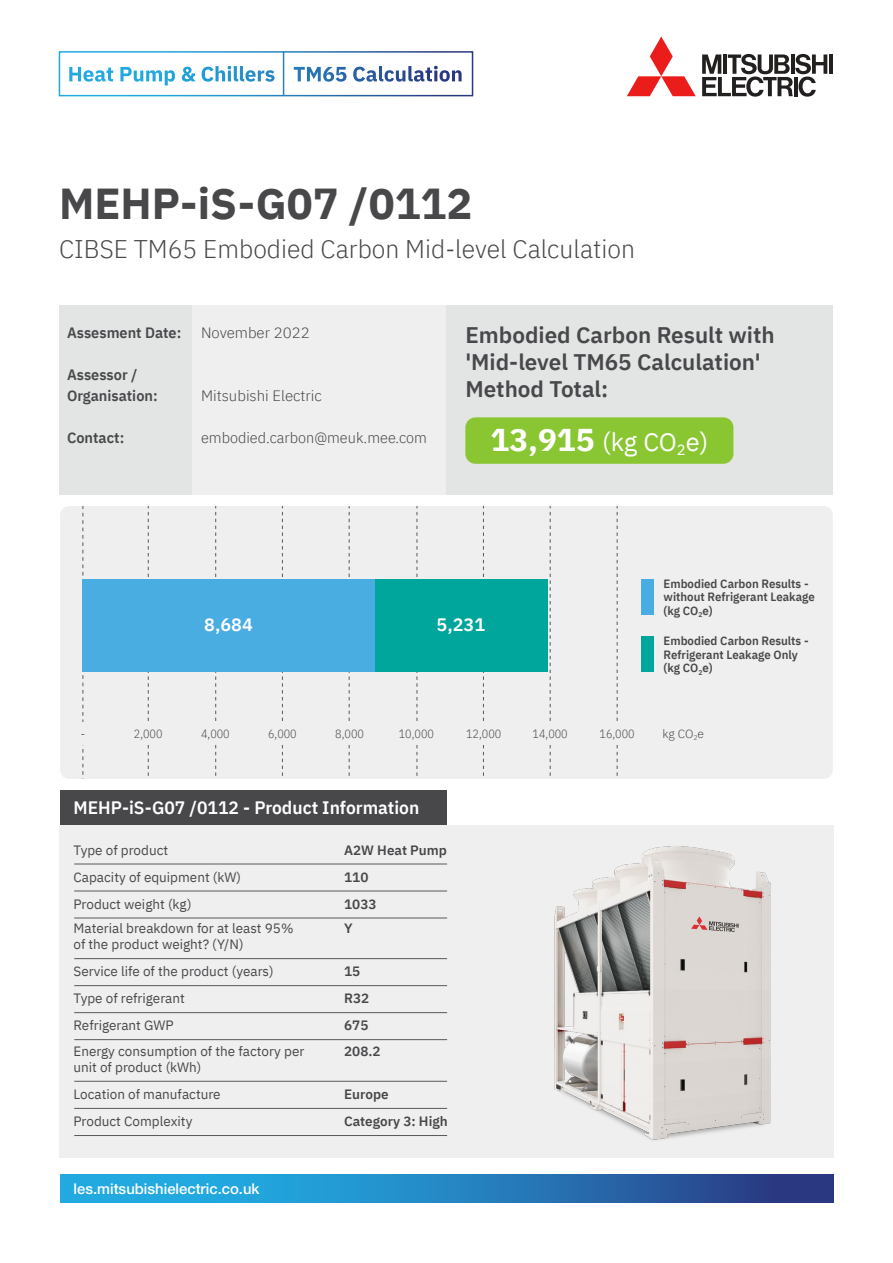
<style>
.page{position:relative;width:893px;height:1263px;background:#fff}
.page>*{position:absolute;margin:0;border:0;box-sizing:border-box;transform-origin:0 0}
.t1{font:700 43.2px "IBM Plex Sans";color:#48484b}
.t2{font:300 25.5px "IBM Plex Sans";color:#48484b}
.t3{font:25.5px "IBM Plex Sans";color:#fff}
.t4{font:600 22.5px/27px "IBM Plex Sans";color:#48484b}
.t5{font:600 18px "IBM Plex Sans";color:#fff}
.t6{font:300 15px "IBM Plex Sans";color:#48484b}
.t7{font:600 15px/21px "IBM Plex Sans";color:#48484b}
.t8{font:500 14.85px "Helvetica Neue LT Pro";color:#fff}
.t9{font:13.5px/27px "IBM Plex Sans";color:#48484b}
.t10{font:600 13.5px/27px "IBM Plex Sans";color:#48484b}
.t11{font:600 12px/13.5px "IBM Plex Sans";color:#48484b;scale:.96 1}
.t12{font:300 12px "IBM Plex Sans";color:#48484b;scale:.9 1}
.t13{font:300 12px "IBM Plex Sans";color:#48484b}
.s1{font-weight:700;font-size:31.5px}
</style>
<div class="page">
<div style="left:59px;top:825px;width:774px;height:333px;background:#efefef"></div>
<div style="left:60px;top:305px;width:414px;height:189px;background:#efefef"></div>
<div style="left:60px;top:305px;width:132px;height:189px;background:#e3e4e4"></div>
<svg style="left:60px;top:1174px;width:773px;height:29px;background:#238bc7"></svg>
<svg style="left:627px;top:37px;width:69px;height:59px"></svg>
<hr style="left:829px;top:55px;width:4px;height:19px;background:#221f1f">
<svg style="left:702px;top:54px;width:125px;height:43px"></svg>
<div style="left:446px;top:305px;width:387px;height:189px;background:#e3e4e4"></div>
<div style="left:60px;top:791px;width:387px;height:34px;background:#48484b"></div>
<div style="left:465px;top:417px;width:268px;height:47px;background:#89c632;border-radius:10px"></div>
<hr style="left:74px;top:864px;width:373px;height:1px;background:#59595c">
<hr style="left:74px;top:891px;width:373px;height:1px;background:#59595c">
<hr style="left:74px;top:918px;width:373px;height:1px;background:#59595c">
<hr style="left:74px;top:958px;width:373px;height:1px;background:#59595c">
<hr style="left:74px;top:985px;width:373px;height:1px;background:#59595c">
<hr style="left:74px;top:1012px;width:373px;height:1px;background:#59595c">
<hr style="left:74px;top:1039px;width:373px;height:1px;background:#59595c">
<hr style="left:74px;top:1081px;width:373px;height:1px;background:#59595c">
<hr style="left:74px;top:1108px;width:373px;height:1px;background:#59595c">
<hr style="left:74px;top:1135px;width:373px;height:1px;background:#59595c">
<div style="left:59px;top:51px;width:414px;height:45px;border:2px solid #fff"></div>
<hr style="left:283px;top:52px;width:1px;height:44px;background:#2681be">
<svg style="left:182px;top:66px;width:256px;height:16px"></svg>
<img style="left:507px;top:1174px;width:312px;height:18px">
<img style="left:554px;top:846px;width:217px;height:294px">
<div style="left:60px;top:506px;width:773px;height:273px;background:#efefef"></div>
<svg style="left:617px;top:506px;width:1px;height:273px"></svg>
<svg style="left:550px;top:506px;width:1px;height:273px"></svg>
<svg style="left:83px;top:506px;width:1px;height:273px"></svg>
<svg style="left:148px;top:506px;width:1px;height:273px"></svg>
<svg style="left:215px;top:506px;width:1px;height:273px"></svg>
<svg style="left:282px;top:506px;width:1px;height:273px"></svg>
<svg style="left:349px;top:506px;width:1px;height:273px"></svg>
<svg style="left:417px;top:506px;width:1px;height:273px"></svg>
<div style="left:641px;top:579px;width:13px;height:35px;background:#49ade2"></div>
<div style="left:641px;top:636px;width:13px;height:36px;background:#00a59c"></div>
<svg style="left:483px;top:506px;width:1px;height:273px"></svg>
<div style="left:76px;top:722px;width:568px;height:23px;background:#efefef"></div>
<div style="left:370px;top:579px;width:178px;height:93px;background:#00a59c"></div>
<div style="left:82px;top:579px;width:292px;height:93px;background:#49ade2"></div>
<h1 class="t1" style="left:59px;top:170px;width:415px">MEHP-iS-G07 /0112</h1>
<h2 class="t2" style="left:59px;top:230px;width:577px">CIBSE TM65 Embodied Carbon Mid-level Calculation</h2>
<p class="t7" style="left:67px;top:321px;width:116px">Assesment Date:</p>
<p class="t7" style="left:67px;top:363px;width:92px">Assessor /<br>Organisation:</p>
<p class="t7" style="left:67px;top:426px;width:59px">Contact:</p>
<p class="t6" style="left:201px;top:321px;width:110px">November 2022</p>
<p class="t6" style="left:201px;top:384px;width:122px">Mitsubishi Electric</p>
<p class="t6" style="left:201px;top:426px;width:227px">embodied.carbon@meuk.mee.com</p>
<h3 class="t4" style="left:465px;top:320px;width:311px">Embodied Carbon Result with 'Mid-level TM65 Calculation'<br>Method Total:</h3>
<h2 class="t3" style="left:490px;top:422px;width:219px"><span class="s1">13,915</span> (kg CO<sub>2</sub>e)</h2>
<h3 class="t5" style="left:204px;top:611px;width:50px">8,684</h3>
<h3 class="t5" style="left:437px;top:611px;width:50px">5,231</h3>
<p class="t11" style="left:664px;top:575px;width:159px">Embodied Carbon Results - without Refrigerant Leakage (kg CO<sub>2</sub>e)</p>
<p class="t11" style="left:664px;top:633px;width:153px">Embodied Carbon Results -<br>Refrigerant Leakage Only (kg CO<sub>2</sub>e)</p>
<p class="t12" style="left:81px;top:724px;width:6px">-</p>
<p class="t12" style="left:134px;top:724px;width:33px">2,000</p>
<p class="t12" style="left:201px;top:724px;width:33px">4,000</p>
<p class="t12" style="left:268px;top:724px;width:33px">6,000</p>
<p class="t12" style="left:335px;top:724px;width:33px">8,000</p>
<p class="t12" style="left:399px;top:724px;width:41px">10,000</p>
<p class="t12" style="left:466px;top:724px;width:41px">12,000</p>
<p class="t12" style="left:533px;top:724px;width:41px">14,000</p>
<p class="t12" style="left:599px;top:724px;width:41px">16,000</p>
<h3 class="t5" style="left:74px;top:794px;width:347px">MEHP-iS-G07 /0112 - Product Information</h3>
<p class="t9" style="left:74px;top:835px;width:169px">Type of product<br>Capacity of equipment (kW)<br>Product weight (kg)</p>
<p class="t9" style="left:74px;top:919px;width:222px;line-height:16.5px">Material breakdown for at least 95% of the product weight? (Y/N)</p>
<p class="t9" style="left:74px;top:957px;width:202px">Service life of the product (years)<br>Type of refrigerant<br>Refrigerant GWP</p>
<p class="t9" style="left:74px;top:1042px;width:232px;line-height:16.5px">Energy consumption of the factory per unit of product (kWh)</p>
<p class="t9" style="left:74px;top:1080px;width:149px">Location of manufacture<br>Product Complexity</p>
<p class="t10" style="left:344px;top:835px;width:104px">A2W Heat Pump<br>110<br>1033</p>
<p class="t10" style="left:344px;top:913px;width:10px">Y</p>
<p class="t10" style="left:344px;top:957px;width:27px">15<br>R32<br>675</p>
<p class="t10" style="left:344px;top:1036px;width:38px">208.2</p>
<p class="t10" style="left:344px;top:1080px;width:105px">Europe<br>Category 3: High</p>
<p class="t8" style="left:74px;top:1180px;width:187px">les.mitsubishielectric.co.uk</p>
<p class="t13" style="left:663px;top:724px;width:43px">kg CO<sub>2</sub>e</p>
</div>
